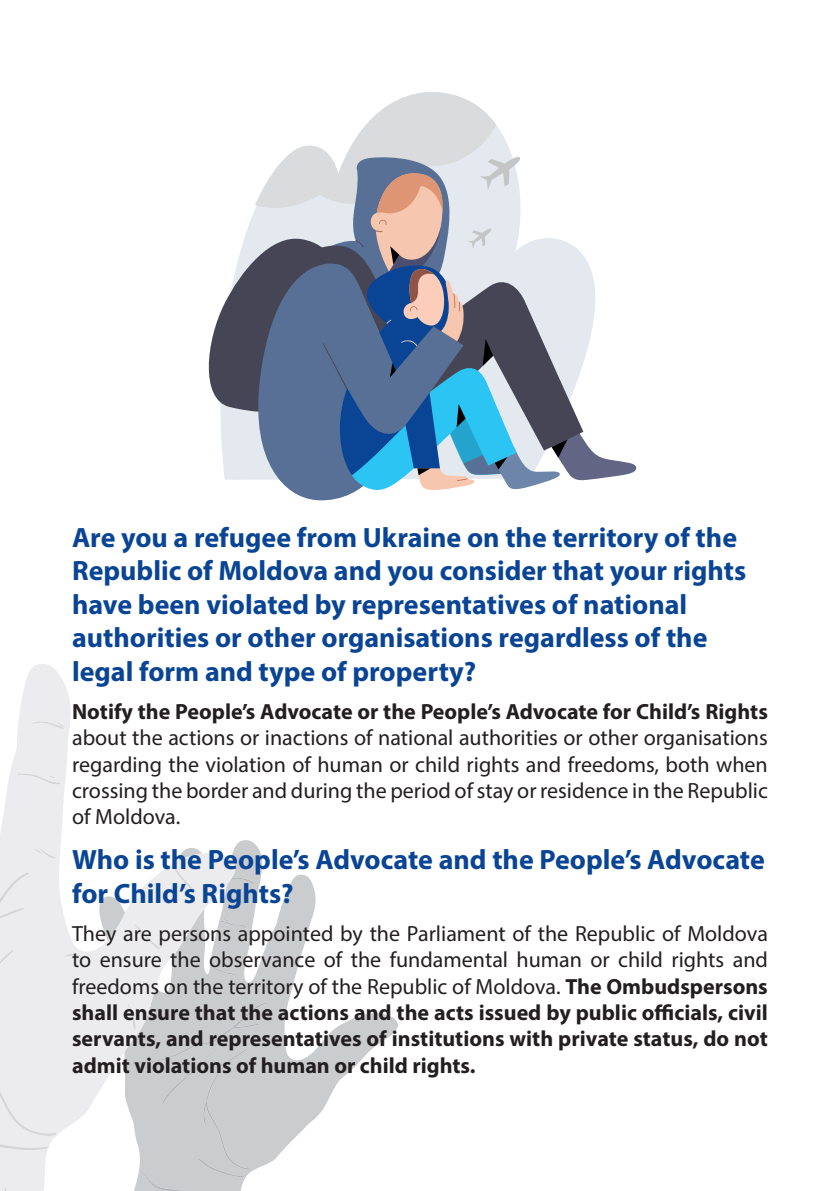
<style>
.page{position:relative;width:840px;height:1191px;background:#fff}
.page>*{position:absolute;margin:0;border:0;box-sizing:border-box;transform-origin:0 0}
.t1{font:700 28px/33.6px "Myriad Pro";color:#094594}
.t2{font:700 22px/26.4px "Myriad Pro";color:#231f20;text-align:justify}
.t3{font:22px/26.4px "Myriad Pro";color:#231f20;text-align:justify}
.s1{font-weight:400}
</style>
<div class="page">
<svg style="left:236px;top:840px;width:162px;height:324px"></svg>
<svg style="left:236px;top:877px;width:18px;height:7px"></svg>
<svg style="left:236px;top:919px;width:11px;height:9px"></svg>
<svg style="left:0;top:664px;width:236px;height:527px"></svg>
<svg style="left:17px;top:773px;width:43px;height:11px"></svg>
<svg style="left:32px;top:721px;width:32px;height:7px"></svg>
<svg style="left:34px;top:848px;width:22px;height:10px"></svg>
<div style="left:0;top:872px;width:57px;height:278px;background:#ececee"></div>
<svg style="left:3px;top:1187px;width:5px;height:4px"></svg>
<svg style="left:127px;top:1002px;width:140px;height:189px;background:#ceced0"></svg>
<svg style="left:64px;top:953px;width:17px;height:3px"></svg>
<svg style="left:173px;top:863px;width:22px;height:29px"></svg>
<svg style="left:134px;top:924px;width:28px;height:25px"></svg>
<svg style="left:208px;top:92px;width:428px;height:409px"></svg>
<p class="t1" style="left:72px;top:519px;width:675px">Are you a refugee from Ukraine on the territory of the Republic of Moldova and you consider that your rights have been violated by representatives of national authorities or other organisations regardless of the legal form and type of property?</p>
<p class="t2" style="left:72px;top:697px;width:697px">Notify the People’s Advocate or the People’s Advocate for Child’s Rights</p>
<p class="t3" style="left:72px;top:724px;width:697px">about the actions or inactions of national authorities or other organisations regarding the violation of human or child rights and freedoms, both when crossing the border and during the period of stay or residence in the Republic of Moldova.</p>
<p class="t1" style="left:72px;top:842px;width:694px">Who is the People’s Advocate and the People’s Advocate for Child’s Rights?</p>
<p class="t2" style="left:72px;top:919px;width:697px"><span class="s1">They are persons appointed by the Parliament of the Republic of Moldova to ensure the observance of the fundamental human or child rights and freedoms on the territory of the Republic of Moldova.</span> The Ombudspersons shall ensure that the actions and the acts issued by public officials, civil servants, and representatives of institutions with private status, do not admit violations of human or child rights.</p>
</div>
